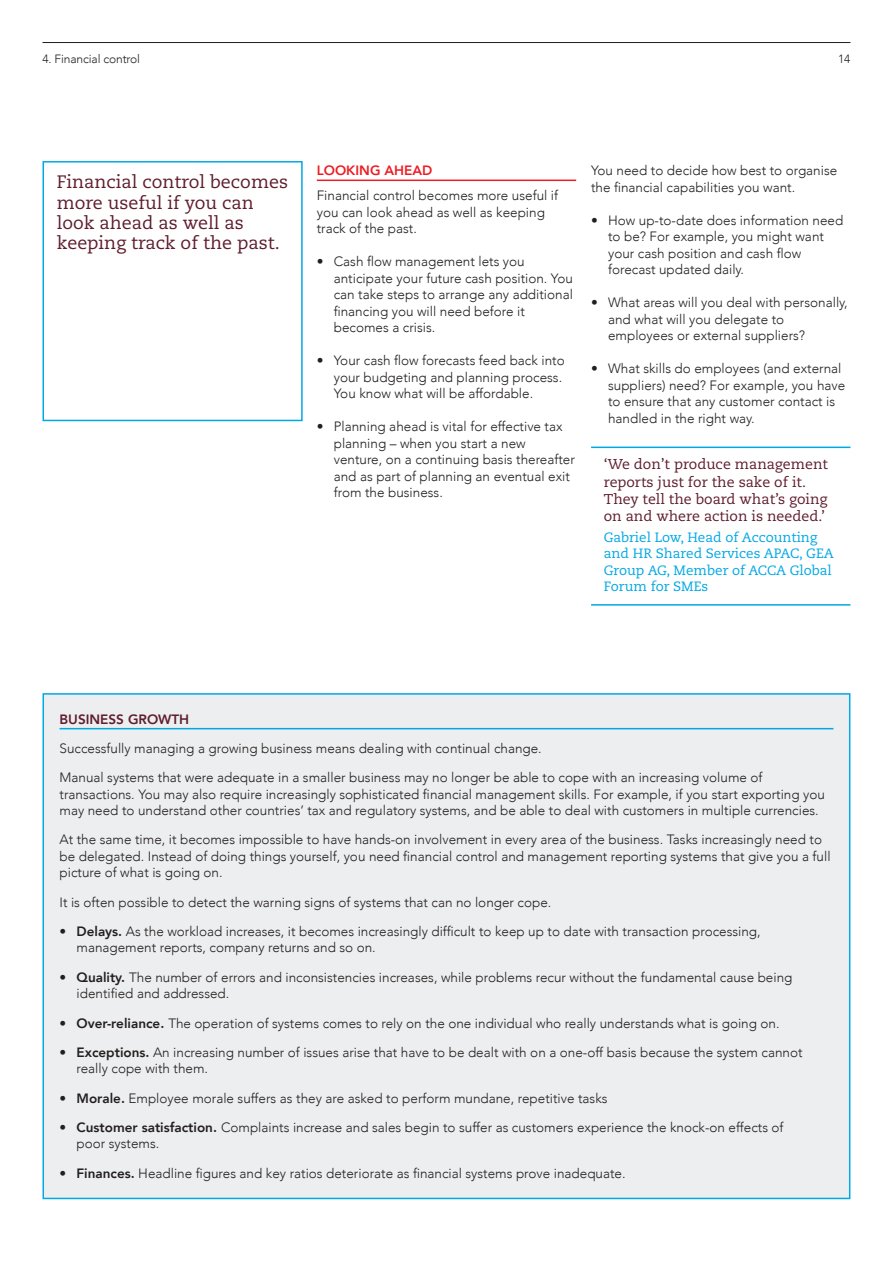
<style>
.page{position:relative;width:893px;height:1263px;background:#fff}
.page>*{position:absolute;margin:0;border:0;box-sizing:border-box;transform-origin:0 0}
.Box_Pull_Quote{font:18px/20.2px "Caecilia";color:#5f1d2d}
.Pull_Quotes{font:14.25px/17.2px "Caecilia";color:#5f1d2d}
.Box_text{font:300 13.5px/16.5px "Avenir";color:#231f20}
.Body_text{font:300 13.5px/16.5px "Avenir";color:#231f20}
.Pull_Quote_name{font:13.5px/16.5px "Caecilia";color:#00a8e4}
.Box_Header{font:800 13.5px "Avenir";color:#5f1d2d}
.t1{font:800 13.5px "Avenir";color:#ee1d23}
.Running_head_Col2{font:300 12px "Avenir";letter-spacing:-.01em;color:#231f20}
.Folio{font:300 12px "Avenir";color:#231f20}
.s1{font-weight:800}
</style>
<div class="page">
<hr style="left:317px;top:180px;width:259px;height:1px;background:#ee1d23">
<hr style="left:591px;top:447px;width:259px;height:1px;background:#00a8e4">
<hr style="left:591px;top:604px;width:259px;height:2px;background:#00a8e4">
<hr style="left:43px;top:42px;width:807px;height:1px;background:#231f20">
<div style="left:43px;top:161px;width:260px;height:260px;border:2px solid #00a8e4"></div>
<div style="left:43px;top:693px;width:807px;height:506px;background:#edeeef;border:2px solid #00a8e4"></div>
<hr style="left:60px;top:728px;width:773px;height:1px;background:#00a8e4">
<p class="Running_head_Col2" style="left:43px;top:52px;width:99px">4. Financial control</p>
<p class="Folio" style="left:838px;top:52px;width:14px">14</p>
<p class="Box_Pull_Quote" style="left:57px;top:172px;width:233px">Financial control becomes more useful if you can look ahead as well as keeping track of the past.</p>
<p class="t1" style="left:317px;top:160px;width:117px">LOOKING AHEAD</p>
<p class="Body_text" style="left:317px;top:187px;width:243px">Financial control becomes more useful if you can look ahead as well as keeping track of the past.</p>
<p class="Body_text" style="left:334px;top:253px;width:241px;text-indent:-17px">• Cash flow management lets you anticipate your future cash position. You can take steps to arrange any additional financing you will need before it becomes a crisis.</p>
<p class="Body_text" style="left:334px;top:352px;width:232px;text-indent:-17px">• Your cash flow forecasts feed back into your budgeting and planning process.<br>You know what will be affordable.</p>
<p class="Body_text" style="left:334px;top:418px;width:243px;text-indent:-17px">• Planning ahead is vital for effective tax planning – when you start a new venture, on a continuing basis thereafter and as part of planning an eventual exit from the business.</p>
<p class="Body_text" style="left:591px;top:162px;width:248px">You need to decide how best to organise the financial capabilities you want.</p>
<p class="Body_text" style="left:608px;top:212px;width:237px;text-indent:-17px">• How up-to-date does information need to be? For example, you might want your cash position and cash flow forecast updated daily.</p>
<p class="Body_text" style="left:608px;top:294px;width:241px;text-indent:-17px">• What areas will you deal with personally, and what will you delegate to employees or external suppliers?</p>
<p class="Body_text" style="left:608px;top:360px;width:239px;text-indent:-17px">• What skills do employees (and external suppliers) need? For example, you have to ensure that any customer contact is handled in the right way.</p>
<p class="Pull_Quotes" style="left:604px;top:456px;width:226px">‘We don’t produce management reports just for the sake of it.<br>They tell the board what’s going on and where action is needed.’</p>
<p class="Pull_Quote_name" style="left:604px;top:529px;width:231px">Gabriel Low, Head of Accounting and HR Shared Services APAC, GEA<br>Group AG, Member of ACCA Global<br>Forum for SMEs</p>
<p class="Box_Header" style="left:60px;top:708px;width:131px">BUSINESS GROWTH</p>
<p class="Box_text" style="left:60px;top:740px;width:484px">Successfully managing a growing business means dealing with continual change.</p>
<p class="Box_text" style="left:60px;top:769px;width:767px">Manual systems that were adequate in a smaller business may no longer be able to cope with an increasing volume of transactions. You may also require increasingly sophisticated financial management skills. For example, if you start exporting you may need to understand other countries’ tax and regulatory systems, and be able to deal with customers in multiple currencies.</p>
<p class="Box_text" style="left:60px;top:831px;width:772px">At the same time, it becomes impossible to have hands-on involvement in every area of the business. Tasks increasingly need to be delegated. Instead of doing things yourself, you need financial control and management reporting systems that give you a full picture of what is going on.</p>
<p class="Box_text" style="left:60px;top:894px;width:493px">It is often possible to detect the warning signs of systems that can no longer cope.</p>
<p class="Box_text" style="left:77px;top:923px;width:686px;text-indent:-17px">• <span class="s1">Delays.</span> As the workload increases, it becomes increasingly difficult to keep up to date with transaction processing, management reports, company returns and so on.</p>
<p class="Box_text" style="left:77px;top:969px;width:717px;text-indent:-17px">• <span class="s1">Quality.</span> The number of errors and inconsistencies increases, while problems recur without the fundamental cause being identified and addressed.</p>
<p class="Box_text" style="left:60px;top:1014px;width:722px">• <span class="s1">Over-reliance.</span> The operation of systems comes to rely on the one individual who really understands what is going on.</p>
<p class="Box_text" style="left:77px;top:1044px;width:727px;text-indent:-17px">• <span class="s1">Exceptions.</span> An increasing number of issues arise that have to be dealt with on a one-off basis because the system cannot really cope with them.</p>
<p class="Box_text" style="left:60px;top:1090px;width:550px">• <span class="s1">Morale.</span> Employee morale suffers as they are asked to perform mundane, repetitive tasks</p>
<p class="Box_text" style="left:77px;top:1119px;width:709px;text-indent:-17px">• <span class="s1">Customer satisfaction.</span> Complaints increase and sales begin to suffer as customers experience the knock-on effects of poor systems.</p>
<p class="Box_text" style="left:60px;top:1165px;width:568px">• <span class="s1">Finances.</span> Headline figures and key ratios deteriorate as financial systems prove inadequate.</p>
</div>
